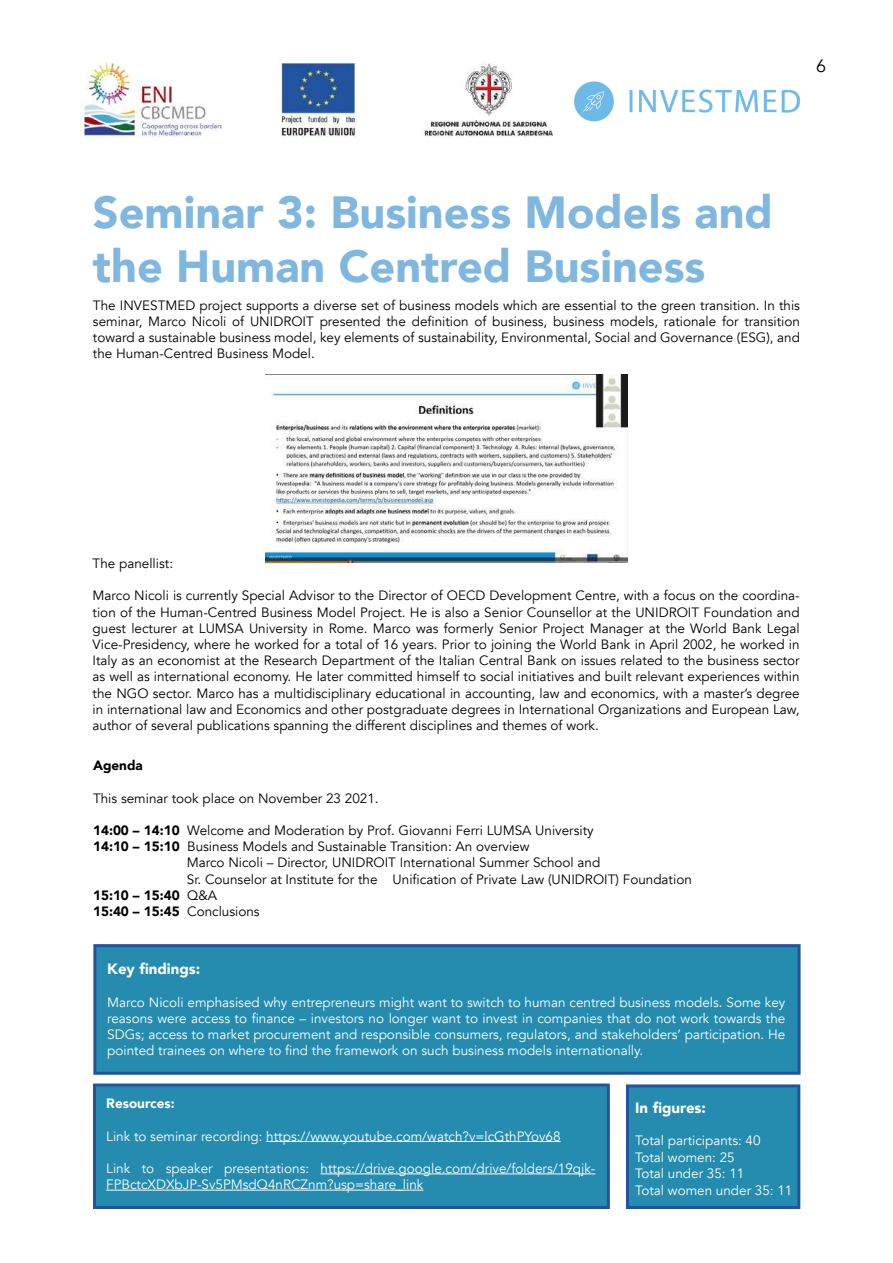
<style>
.page{position:relative;width:893px;height:1263px;background:#fff}
.page>*{position:absolute;margin:0;border:0;box-sizing:border-box;transform-origin:0 0}
.t1{font:900 45px/54px "Avenir";color:#80b7df}
.t2{font:18px "Avenir";color:#000}
.t3{font:900 15px "Avenir";color:#fff}
.t4{font:13.5px/16.2px "Avenir";color:#000;text-align:justify}
.t5{font:13.5px/16.2px "Avenir";color:#fff}
.t6{font:900 13.5px "Avenir";color:#000}
.t7{font:900 13.5px "Avenir";color:#fff}
.s1{font-weight:900}
.s2{font-weight:400}
</style>
<div class="page">
<img style="left:80px;top:57px;width:473px;height:81px">
<img style="left:574px;top:81px;width:227px;height:41px">
<div style="left:93px;top:944px;width:708px;height:131px;background:#258cb0;border:3px solid #22539e"></div>
<div style="left:93px;top:1083px;width:517px;height:126px;background:#258cb0;border:3px solid #22539e"></div>
<div style="left:626px;top:1084px;width:174px;height:125px;background:#258cb0;border:3px solid #22539e"></div>
<hr style="left:266px;top:1141px;width:295px;height:1px;background:#fff">
<hr style="left:321px;top:1173px;width:274px;height:1px;background:#fff">
<hr style="left:106px;top:1190px;width:317px;height:1px;background:#fff">
<img style="left:266px;top:375px;width:361px;height:187px">
<h2 class="t2" style="left:816px;top:55px;width:12px">6</h2>
<h1 class="t1" style="left:93px;top:184px;width:681px">Seminar 3: Business Models and the Human Centred Business</h1>
<p class="t4" style="left:93px;top:297px;width:709px">The INVESTMED project supports a diverse set of business models which are essential to the green transition. In this seminar, Marco Nicoli of UNIDROIT presented the definition of business, business models, rationale for transition toward a sustainable business model, key elements of sustainability, Environmental, Social and Governance (ESG), and the Human-Centred Business Model.</p>
<p class="t4" style="left:93px;top:556px;width:82px">The panellist:</p>
<p class="t4" style="left:93px;top:588px;width:709px">Marco Nicoli is currently Special Advisor to the Director of OECD Development Centre, with a focus on the coordina&shy;tion of the Human-Centred Business Model Project. He is also a Senior Counsellor at the UNIDROIT Foundation and guest lecturer at LUMSA University in Rome. Marco was formerly Senior Project Manager at the World Bank Legal Vice-Presidency, where he worked for a total of 16 years. Prior to joining the World Bank in April 2002, he worked in Italy as an economist at the Research Department of the Italian Central Bank on issues related to the business sector as well as international economy. He later committed himself to social initiatives and built relevant experiences within the NGO sector. Marco has a multidisciplinary educational in accounting, law and economics, with a master’s degree in international law and Economics and other postgraduate degrees in International Organizations and European Law, author of several publications spanning the different disciplines and themes of work.</p>
<p class="t6" style="left:93px;top:754px;width:51px">Agenda</p>
<p class="t4" style="left:93px;top:790px;width:287px">This seminar took place on November 23 2021.</p>
<p class="t4" style="left:93px;top:822px;width:502px"><span class="s1">14:00 – 14:10</span> Welcome and Moderation by Prof. Giovanni Ferri LUMSA University</p>
<p class="t4" style="left:93px;top:839px;width:438px"><span class="s1">14:10 – 15:10</span> Business Models and Sustainable Transition: An overview</p>
<p class="t4" style="left:187px;top:855px;width:415px">Marco Nicoli – Director, UNIDROIT International Summer School and</p>
<p class="t4" style="left:187px;top:871px;width:506px">Sr. Counselor at Institute for the Unification of Private Law (UNIDROIT) Foundation</p>
<p class="t6" style="left:93px;top:883px;width:126px">15:10 – 15:40 <span class="s2">Q&amp;A</span></p>
<p class="t6" style="left:93px;top:900px;width:168px">15:40 – 15:45 <span class="s2">Conclusions</span></p>
<p class="t3" style="left:107px;top:956px;width:95px">Key findings:</p>
<p class="t5" style="left:107px;top:994px;width:680px;text-align:justify">Marco Nicoli emphasised why entrepreneurs might want to switch to human centred business models. Some key reasons were access to finance – investors no longer want to invest in companies that do not work towards the SDGs; access to market procurement and responsible consumers, regulators, and stakeholders’ participation. He pointed trainees on where to find the framework on such business models internationally.</p>
<p class="t7" style="left:106px;top:1092px;width:70px">Resources:</p>
<p class="t5" style="left:106px;top:1128px;width:456px">Link to seminar recording: https://www.youtube.com/watch?v=lcGthPYov68</p>
<p class="t5" style="left:106px;top:1160px;width:490px">Link to speaker presentations: https://drive.google.com/drive/folders/19qjk-<br>FPBctcXDXbJP-Sv5PMsdQ4nRCZnm?usp=share_link</p>
<p class="t3" style="left:635px;top:1094px;width:72px">In figures:</p>
<p class="t5" style="left:635px;top:1133px;width:159px">Total participants: 40<br>Total women: 25<br>Total under 35: 11<br>Total women under 35: 11</p>
</div>
